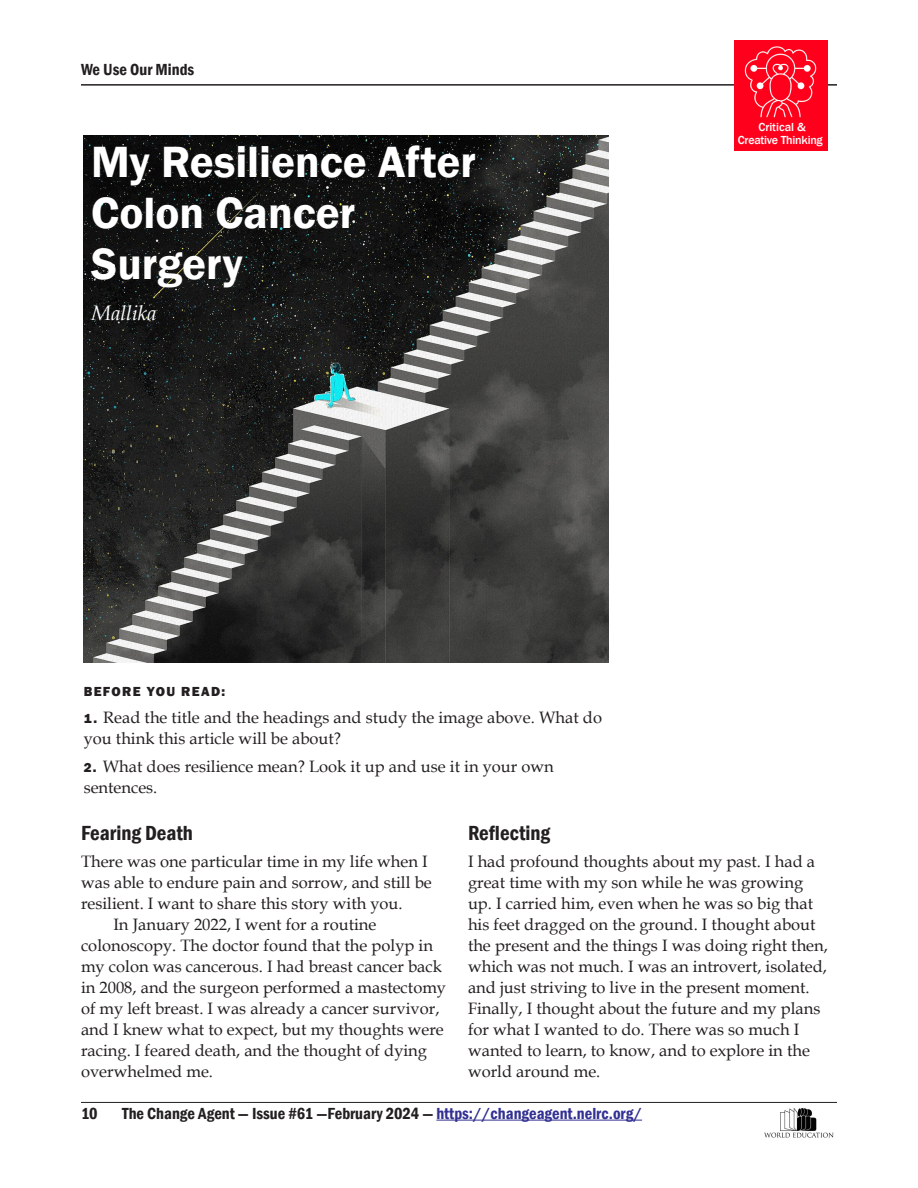
<style>
.page{position:relative;width:918px;height:1188px;background:#fff}
.page>*{position:absolute;margin:0;border:0;box-sizing:border-box;transform-origin:0 0}
.Headline_use{font:600 45px/51px "Franklin Gothic";color:#fff}
.heading_1{font:600 condensed 21px "Franklin Gothic";color:#231f20}
.Byline{font:italic 21px "Book Antiqua";color:#fff}
.Body_Text_No_Indent{font:16.5px/21px "Book Antiqua";color:#231f20}
.Body_Text{font:16.5px/21px "Book Antiqua";color:#231f20}
.t1{font:600 condensed 16.5px "Franklin Gothic";color:#231f20}
.Body_Text_No_Indent-2{font:800 13.5px "Franklin Gothic";letter-spacing:.1em;color:#231f20}
.Box_Text{font:500 12px/13.5px "Franklin Gothic";letter-spacing:-.02em;color:#fff;text-align:center}
.s1{font-family:"Franklin Gothic";font-weight:800;font-size:13.5px}
.s2{color:#323092}
</style>
<div class="page">
<hr style="left:436px;top:1120px;width:206px;height:1px;background:#323092">
<hr style="left:81px;top:84px;width:756px;height:2px;background:#231f20">
<hr style="left:81px;top:1102px;width:756px;height:1px;background:#231f20">
<img style="left:84px;top:135px;width:525px;height:528px">
<img style="left:734px;top:137px;width:93px;height:14px">
<img style="left:734px;top:40px;width:93px;height:97px">
<img style="left:764px;top:1108px;width:70px;height:30px">
<p class="t1" style="left:81px;top:59px;width:115px">We Use Our Minds</p>
<p class="Headline_use" style="left:91px;top:137px;width:387px">My Resilience After<br>Colon Cancer<br>Surgery</p>
<p class="Byline" style="left:91px;top:298px;width:67px">Mallika</p>
<p class="Box_Text" style="left:738px;top:120px;width:86px">Critical &amp;<br>Creative Thinking</p>
<p class="Body_Text_No_Indent-2" style="left:84px;top:682px;width:143px">BEFORE YOU READ:</p>
<p class="Body_Text_No_Indent" style="left:84px;top:707px;width:520px"><span class="s1">1.</span> Read the title and the headings and study the image above. What do you think this article will be about?</p>
<p class="Body_Text_No_Indent" style="left:84px;top:756px;width:472px"><span class="s1">2.</span> What does resilience mean? Look it up and use it in your own sentences.</p>
<p class="heading_1" style="left:81px;top:819px;width:113px">Fearing Death</p>
<p class="Body_Text_No_Indent" style="left:81px;top:851px;width:352px">There was one particular time in my life when I was able to endure pain and sorrow, and still be resilient. I want to share this story with you.</p>
<p class="Body_Text" style="left:81px;top:914px;width:367px;text-indent:32px">In January 2022, I went for a routine colonoscopy. The doctor found that the polyp in my colon was cancerous. I had breast cancer back in 2008, and the surgeon performed a mastectomy of my left breast. I was already a cancer survivor, and I knew what to expect, but my thoughts were racing. I feared death, and the thought of dying overwhelmed me.</p>
<p class="heading_1" style="left:468px;top:819px;width:84px">Reflecting</p>
<p class="Body_Text_No_Indent" style="left:468px;top:851px;width:361px">I had profound thoughts about my past. I had a great time with my son while he was growing up. I carried him, even when he was so big that his feet dragged on the ground. I thought about the present and the things I was doing right then, which was not much. I was an introvert, isolated, and just striving to live in the present moment.<br>Finally, I thought about the future and my plans for what I wanted to do. There was so much I wanted to learn, to know, and to explore in the world around me.</p>
<p class="t1" style="left:81px;top:1102px;width:18px">10</p>
<p class="t1" style="left:122px;top:1102px;width:521px">The Change Agent — Issue #61 —February 2024 — <span class="s2">https://changeagent.nelrc.org/</span></p>
</div>
